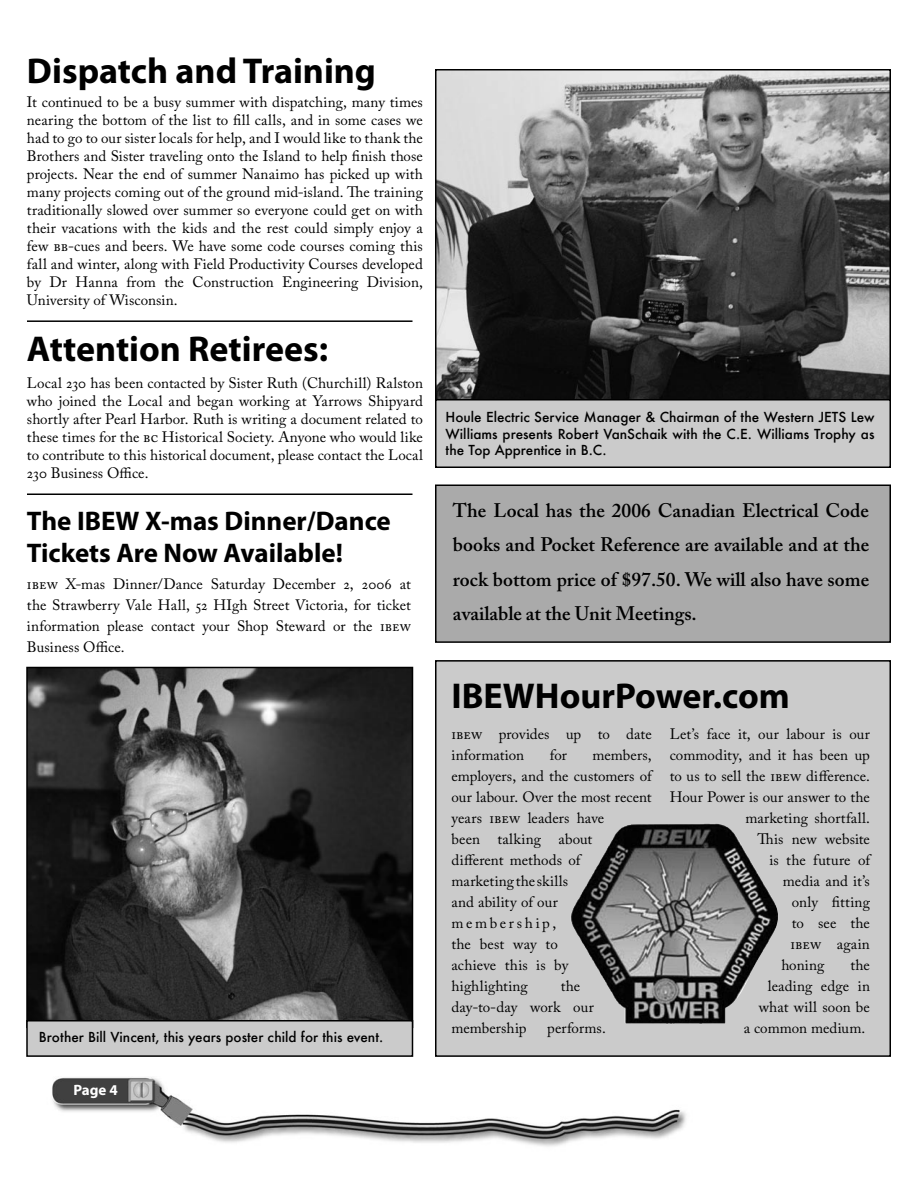
<style>
.page{position:relative;width:918px;height:1188px;background:#fff}
.page>*{position:absolute;margin:0;border:0;box-sizing:border-box;transform-origin:0 0}
.t1{font:700 36px "Myriad Pro";color:#000}
.t2{font:700 27px/31.5px "Myriad Pro";color:#000}
.t3{font:600 19.5px/34.5px "Adobe Caslon Pro";color:#000;text-align:justify}
.t4{font:15px/21px "Adobe Caslon Pro";letter-spacing:.005em;color:#000;text-align:justify}
.t5{font:700 15px "Myriad Pro";color:#fff}
.t6{font:500 13.5px/16.5px "Futura";color:#000;text-align:justify}
</style>
<div class="page">
<img style="left:52px;top:1053px;width:634px;height:94px">
<div style="left:436px;top:661px;width:454px;height:395px;background:#cbcbcb"></div>
<div style="left:435px;top:660px;width:456px;height:397px;border:2px solid #000"></div>
<img style="left:438px;top:72px;width:450px;height:327px">
<div style="left:435px;top:69px;width:456px;height:333px;border:2px solid #000"></div>
<div style="left:436px;top:400px;width:454px;height:67px;background:#cbcbcb"></div>
<div style="left:435px;top:399px;width:456px;height:69px;border:2px solid #000"></div>
<hr style="left:27px;top:494px;width:385px;height:1px;background:#000">
<img style="left:29px;top:670px;width:381px;height:350px">
<div style="left:26px;top:667px;width:387px;height:361px;border:2px solid #000"></div>
<img style="left:571px;top:823px;width:207px;height:201px">
<div style="left:27px;top:1021px;width:385px;height:35px;background:#cbcbcb"></div>
<div style="left:26px;top:1020px;width:387px;height:37px;border:2px solid #000"></div>
<div style="left:436px;top:485px;width:454px;height:157px;background:#aaa"></div>
<div style="left:435px;top:485px;width:456px;height:158px;border:2px solid #000"></div>
<hr style="left:27px;top:320px;width:385px;height:2px;background:#000">
<p class="t1" style="left:27px;top:50px;width:351px">Dispatch and Training</p>
<p class="t4" style="left:27px;top:93px;width:398px;line-height:18px">It continued to be a busy summer with dispatching, many times nearing the bottom of the list to fill calls, and in some cases we had to go to our sister locals for help, and I would like to thank the Brothers and Sister traveling onto the Island to help finish those projects. Near the end of summer Nanaimo has picked up with many projects coming out of the ground mid-island. The training traditionally slowed over summer so everyone could get on with their vacations with the kids and the rest could simply enjoy a few BB-cues and beers. We have some code courses coming this fall and winter, along with Field Productivity Courses developed by Dr Hanna from the Construction Engineering Division, University of Wisconsin.</p>
<p class="t1" style="left:27px;top:328px;width:303px">Attention Retirees:</p>
<p class="t4" style="left:27px;top:374px;width:398px;line-height:18px">Local 230 has been contacted by Sister Ruth (Churchill) Ralston who joined the Local and began working at Yarrows Shipyard shortly after Pearl Harbor. Ruth is writing a document related to these times for the BC Historical Society. Anyone who would like to contribute to this historical document, please contact the Local 230 Business Office.</p>
<p class="t2" style="left:27px;top:506px;width:365px">The IBEW X-mas Dinner/Dance<br>Tickets Are Now Available!</p>
<p class="t4" style="left:27px;top:573px;width:386px">IBEW X-mas Dinner/Dance Saturday December 2, 2006 at the Strawberry Vale Hall, 52 HIgh Street Victoria, for ticket information please contact your Shop Steward or the IBEW Business Office.</p>
<p class="t6" style="left:39px;top:1029px;width:346px">Brother Bill Vincent, this years poster child for this event.</p>
<p class="t5" style="left:73px;top:1081px;width:46px">Page 4</p>
<p class="t6" style="left:445px;top:409px;width:431px">Houle Electric Service Manager &amp; Chairman of the Western JETS Lew Williams presents Robert VanSchaik with the C.E. Williams Trophy as the Top Apprentice in B.C.</p>
<p class="t3" style="left:453px;top:493px;width:418px">The Local has the 2006 Canadian Electrical Code books and Pocket Reference are available and at the rock bottom price of $97.50. We will also have some available at the Unit Meetings.</p>
<h1 class="t1" style="left:451px;top:676px;width:340px">IBEWHourPower.com</h1>
<p class="t4" style="left:451px;top:723px;width:202px">IBEW provides up to date information</p>
<p class="t4" style="left:451px;top:744px;width:202px;text-align:left;text-indent:141px">members, employers, and the customers of our labour. Over the most recent years IBEW leaders have<br>been talking about<br>different methods of<br>marketing the skills<br>and ability of our membership,<br>the best way to<br>achieve this is by<br>highlighting</p>
<p class="t4" style="left:550px;top:744px;width:19px">for</p>
<p class="t4" style="left:451px;top:975px;width:144px;text-align:left;text-indent:109px">the day-to-day work our membership</p>
<p class="t4" style="left:547px;top:1017px;width:60px">performs.</p>
<p class="t4" style="left:670px;top:723px;width:202px">Let’s face it, our labour is our</p>
<p class="t4" style="left:670px;top:744px;width:202px">commodity, and it has been up</p>
<p class="t4" style="left:670px;top:765px;width:202px">to us to sell the IBEW difference.</p>
<p class="t4" style="left:670px;top:786px;width:202px">Hour Power is our answer to the</p>
<p class="t4" style="left:745px;top:807px;width:126px">marketing shortfall.</p>
<p class="t4" style="left:757px;top:828px;width:114px">This new website</p>
<p class="t4" style="left:769px;top:849px;width:102px">is the future of</p>
<p class="t4" style="left:783px;top:870px;width:89px">media and it’s</p>
<p class="t4" style="left:792px;top:891px;width:80px">only fitting</p>
<p class="t4" style="left:792px;top:912px;width:80px">to see the</p>
<p class="t4" style="left:790px;top:933px;width:81px">IBEW again</p>
<p class="t4" style="left:781px;top:954px;width:45px">honing</p>
<p class="t4" style="left:850px;top:954px;width:21px">the</p>
<p class="t4" style="left:768px;top:975px;width:104px">leading edge in</p>
<p class="t4" style="left:759px;top:996px;width:113px">what will soon be</p>
<p class="t4" style="left:744px;top:1017px;width:123px">a common medium.</p>
</div>
